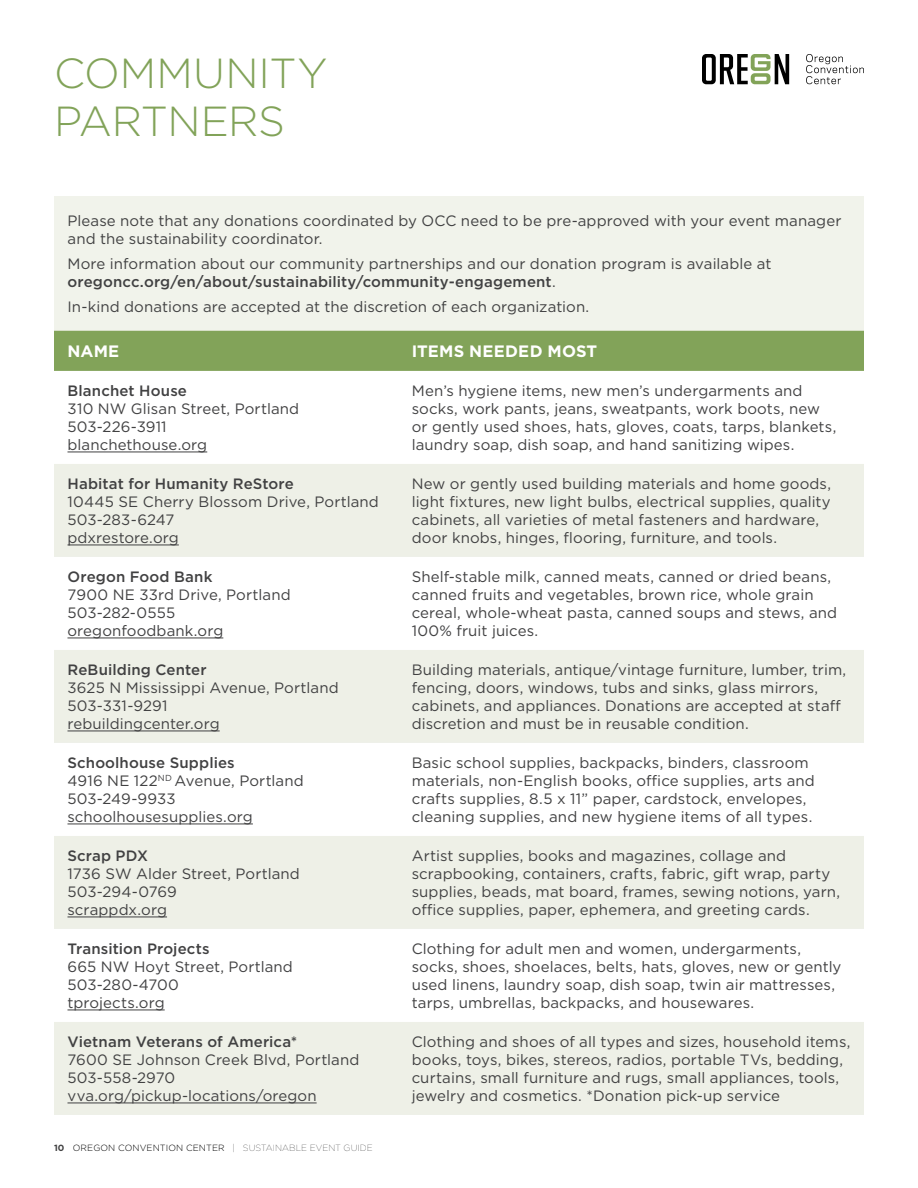
<style>
.page{position:relative;width:918px;height:1188px;background:#fff}
.page>*{position:absolute;margin:0;border:0;box-sizing:border-box;transform-origin:0 0}
.t1{font:300 42px/48px "Gotham";letter-spacing:-.01em;color:#82a359}
.t2{font:700 16.5px "Gotham";letter-spacing:.01em;color:#fff}
.t3{font:15px/18px "Gotham";letter-spacing:.005em;color:#414142}
.t4{font:500 15px "Gotham";letter-spacing:.01em;color:#414142}
.t5{font:300 9px "Gotham";letter-spacing:.01em;color:#000}
.s1{font-weight:500}
.s2{font-weight:700;color:#414142}
.s3{font-weight:100}
</style>
<div class="page">
<div style="left:54px;top:196px;width:810px;height:135px;background:#f1f3eb"></div>
<div style="left:54px;top:331px;width:810px;height:40px;background:#82a359"></div>
<div style="left:54px;top:464px;width:810px;height:651px;background:#eef0e7"></div>
<svg style="left:54px;top:557px;width:810px;height:465px"></svg>
<hr style="left:68px;top:452px;width:139px;height:1px;background:#414142">
<hr style="left:68px;top:545px;width:111px;height:1px;background:#414142">
<hr style="left:68px;top:638px;width:155px;height:1px;background:#414142">
<hr style="left:68px;top:731px;width:152px;height:1px;background:#414142">
<hr style="left:68px;top:824px;width:185px;height:1px;background:#414142">
<hr style="left:68px;top:917px;width:99px;height:1px;background:#414142">
<hr style="left:68px;top:1010px;width:97px;height:1px;background:#414142">
<hr style="left:68px;top:1103px;width:249px;height:1px;background:#414142">
<svg style="left:806px;top:54px;width:58px;height:30px"></svg>
<svg style="left:702px;top:54px;width:87px;height:30px"></svg>
<p class="t1" style="left:54px;top:48px;width:275px">COMMUNITY<br>PARTNERS</p>
<p class="t3" style="left:68px;top:212px;width:775px">Please note that any donations coordinated by OCC need to be pre-approved with your event manager and the sustainability coordinator.</p>
<p class="t3" style="left:68px;top:255px;width:706px">More information about our community partnerships and our donation program is available at <span class="s1">oregoncc.org/en/about/sustainability/community-engagement</span>.</p>
<p class="t3" style="left:68px;top:297px;width:523px">In-kind donations are accepted at the discretion of each organization.</p>
<p class="t2" style="left:68px;top:341px;width:53px">NAME</p>
<p class="t2" style="left:412px;top:341px;width:187px">ITEMS NEEDED MOST</p>
<p class="t4" style="left:68px;top:381px;width:121px">Blanchet House</p>
<p class="t3" style="left:68px;top:400px;width:233px">310 NW Glisan Street, Portland</p>
<p class="t3" style="left:68px;top:418px;width:101px">503-226-3911</p>
<p class="t3" style="left:68px;top:436px;width:141px">blanchethouse.org</p>
<p class="t3" style="left:412px;top:382px;width:426px">Men’s hygiene items, new men’s undergarments and socks, work pants, jeans, sweatpants, work boots, new or gently used shoes, hats, gloves, coats, tarps, blankets, laundry soap, dish soap, and hand sanitizing wipes.</p>
<p class="t4" style="left:68px;top:474px;width:228px">Habitat for Humanity ReStore</p>
<p class="t3" style="left:68px;top:493px;width:313px">10445 SE Cherry Blossom Drive, Portland</p>
<p class="t3" style="left:68px;top:511px;width:108px">503-283-6247</p>
<p class="t3" style="left:68px;top:529px;width:113px">pdxrestore.org</p>
<p class="t4" style="left:68px;top:567px;width:147px">Oregon Food Bank</p>
<p class="t3" style="left:68px;top:586px;width:225px">7900 NE 33rd Drive, Portland</p>
<p class="t3" style="left:68px;top:604px;width:109px">503-282-0555</p>
<p class="t3" style="left:68px;top:622px;width:157px">oregonfoodbank.org</p>
<p class="t4" style="left:68px;top:660px;width:141px">ReBuilding Center</p>
<p class="t3" style="left:68px;top:679px;width:273px">3625 N Mississippi Avenue, Portland</p>
<p class="t3" style="left:68px;top:697px;width:101px">503-331-9291</p>
<p class="t3" style="left:68px;top:715px;width:154px">rebuildingcenter.org</p>
<p class="t4" style="left:68px;top:753px;width:169px">Schoolhouse Supplies</p>
<p class="t3" style="left:68px;top:772px;width:238px">4916 NE 122<sup>ND</sup> Avenue, Portland</p>
<p class="t3" style="left:68px;top:790px;width:110px">503-249-9933</p>
<p class="t3" style="left:68px;top:808px;width:187px">schoolhousesupplies.org</p>
<p class="t4" style="left:68px;top:846px;width:82px">Scrap PDX</p>
<p class="t3" style="left:68px;top:865px;width:234px">1736 SW Alder Street, Portland</p>
<p class="t3" style="left:68px;top:883px;width:111px">503-294-0769</p>
<p class="t3" style="left:68px;top:901px;width:101px">scrappdx.org</p>
<p class="t4" style="left:68px;top:939px;width:144px">Transition Projects</p>
<p class="t3" style="left:68px;top:958px;width:227px">665 NW Hoyt Street, Portland</p>
<p class="t3" style="left:68px;top:976px;width:113px">503-280-4700</p>
<p class="t3" style="left:68px;top:994px;width:99px">tprojects.org</p>
<p class="t4" style="left:68px;top:1032px;width:231px">Vietnam Veterans of America*</p>
<p class="t3" style="left:68px;top:1051px;width:293px">7600 SE Johnson Creek Blvd, Portland</p>
<p class="t3" style="left:68px;top:1069px;width:109px">503-558-2970</p>
<p class="t3" style="left:68px;top:1087px;width:251px">vva.org/pickup-locations/oregon</p>
<p class="t5" style="left:54px;top:1142px;width:320px"><span class="s2">10</span> OREGON CONVENTION CENTER <span class="s3">| SUSTAINABLE EVENT GUIDE</span></p>
<p class="t3" style="left:412px;top:475px;width:421px">New or gently used building materials and home goods, light fixtures, new light bulbs, electrical supplies, quality cabinets, all varieties of metal fasteners and hardware, door knobs, hinges, flooring, furniture, and tools.</p>
<p class="t3" style="left:412px;top:568px;width:427px">Shelf-stable milk, canned meats, canned or dried beans, canned fruits and vegetables, brown rice, whole grain cereal, whole-wheat pasta, canned soups and stews, and 100% fruit juices.</p>
<p class="t3" style="left:412px;top:661px;width:436px">Building materials, antique/vintage furniture, lumber, trim, fencing, doors, windows, tubs and sinks, glass mirrors, cabinets, and appliances. Donations are accepted at staff discretion and must be in reusable condition.</p>
<p class="t3" style="left:412px;top:754px;width:405px">Basic school supplies, backpacks, binders, classroom materials, non-English books, office supplies, arts and crafts supplies, 8.5 x 11” paper, cardstock, envelopes, cleaning supplies, and new hygiene items of all types.</p>
<p class="t3" style="left:412px;top:847px;width:430px">Artist supplies, books and magazines, collage and scrapbooking, containers, crafts, fabric, gift wrap, party supplies, beads, mat board, frames, sewing notions, yarn, office supplies, paper, ephemera, and greeting cards.</p>
<p class="t3" style="left:412px;top:940px;width:431px">Clothing for adult men and women, undergarments, socks, shoes, shoelaces, belts, hats, gloves, new or gently used linens, laundry soap, dish soap, twin air mattresses, tarps, umbrellas, backpacks, and housewares.</p>
<p class="t3" style="left:412px;top:1033px;width:440px">Clothing and shoes of all types and sizes, household items, books, toys, bikes, stereos, radios, portable TVs, bedding, curtains, small furniture and rugs, small appliances, tools, jewelry and cosmetics. *Donation pick-up service</p>
</div>
